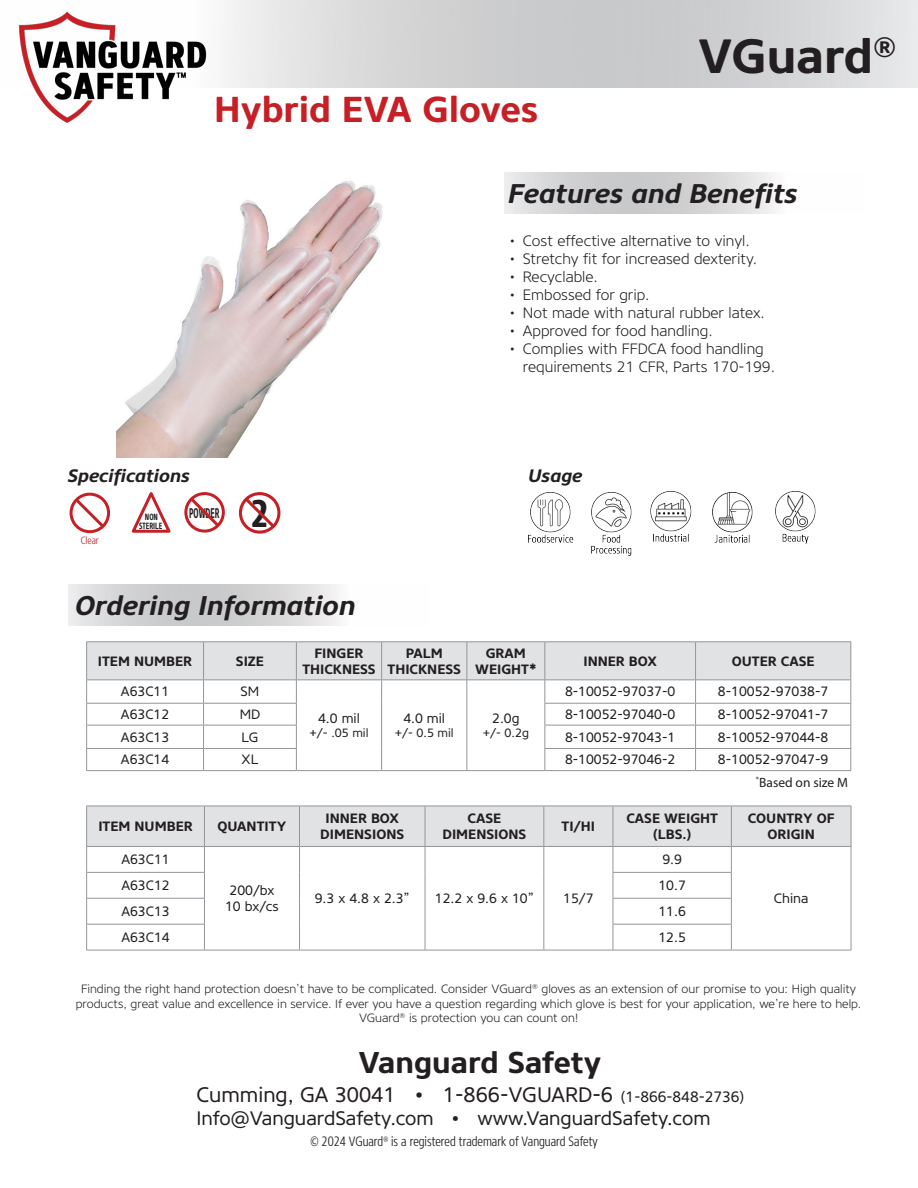
<style>
.page{position:relative;width:918px;height:1188px;background:#fff}
.page>*{position:absolute;margin:0;border:0;box-sizing:border-box;transform-origin:0 0}
.t1{font:700 48px "Core Sans NR65";color:#231f20}
.t2{font:700 38.4px "Core Sans NR67 Cn";color:#231f20}
.t3{font:700 36px "Core Sans NR65";color:#c62026}
.t4{font:700 30px "Core Sans NR65";color:#231f20}
.t5{font:italic 700 27px "Core Sans NR65";color:#231f20}
.t6{font:21px "Core Sans NR45";color:#231f20}
.t7{font:19.5px "Core Sans NR45";color:#231f20}
.t8{font:italic 700 18px "Core Sans NR65";color:#231f20}
.t9{font:300 15px/18px "Core Sans NR35";color:#231f20}
.t10{font:700 14.1px "Core Sans NR67 Cn";color:#231f20;scale:.64 1}
.t11{font:13.5px "Core Sans NR45";color:#231f20}
.t12{font:700 13.5px/16.2px "Core Sans NR65";color:#231f20;text-align:center}
.t13{font:300 13.5px "Core Sans NR37 Cn";color:#231f20}
.t14{font:13.5px "Myriad Pro";color:#231f20}
.t15{font:300 12px/14.4px "Core Sans NR35";color:#231f20;text-align:center}
.t16{font:12px "Core Sans NR45";color:#231f20}
.t17{font:300 10.5px "Core Sans NR37 Cn";color:#c62026}
.t18{font:700 9px/8.6px "Core Sans NR67 Cn";color:#231f20;text-align:center;scale:.83 1}
.s1{font-size:15px}
</style>
<div class="page">
<svg style="left:505px;top:173px;width:270px;height:41px;background:#d5d6d7"></svg>
<svg style="left:69px;top:584px;width:270px;height:41px;background:#d5d6d7"></svg>
<svg style="left:225px;top:0;width:693px;height:87px;background:#d5d5d7"></svg>
<img style="left:18px;top:11px;width:189px;height:112px">
<hr style="left:86px;top:641px;width:118px;height:1px;background:#939598">
<hr style="left:204px;top:641px;width:92px;height:1px;background:#939598">
<hr style="left:296px;top:641px;width:86px;height:1px;background:#939598">
<hr style="left:382px;top:641px;width:85px;height:1px;background:#939598">
<hr style="left:467px;top:641px;width:78px;height:1px;background:#939598">
<hr style="left:545px;top:641px;width:151px;height:1px;background:#939598">
<hr style="left:696px;top:641px;width:155px;height:1px;background:#939598">
<svg style="left:86px;top:642px;width:765px;height:128px"></svg>
<hr style="left:86px;top:770px;width:118px;height:1px;background:#939598">
<hr style="left:204px;top:770px;width:92px;height:1px;background:#939598">
<hr style="left:296px;top:770px;width:86px;height:1px;background:#939598">
<hr style="left:382px;top:770px;width:85px;height:1px;background:#939598">
<hr style="left:467px;top:770px;width:78px;height:1px;background:#939598">
<hr style="left:545px;top:770px;width:151px;height:1px;background:#939598">
<hr style="left:696px;top:770px;width:155px;height:1px;background:#939598">
<svg style="left:86px;top:806px;width:766px;height:144px"></svg>
<hr style="left:86px;top:950px;width:118px;height:1px;background:#939598">
<hr style="left:204px;top:950px;width:96px;height:1px;background:#939598">
<hr style="left:300px;top:950px;width:125px;height:1px;background:#939598">
<hr style="left:425px;top:950px;width:119px;height:1px;background:#939598">
<hr style="left:544px;top:950px;width:69px;height:1px;background:#939598">
<hr style="left:613px;top:950px;width:118px;height:1px;background:#939598">
<hr style="left:731px;top:950px;width:120px;height:1px;background:#939598">
<img style="left:528px;top:493px;width:46px;height:50px">
<img style="left:591px;top:493px;width:41px;height:63px">
<img style="left:650px;top:491px;width:42px;height:51px">
<img style="left:712px;top:493px;width:41px;height:50px">
<svg style="left:131px;top:492px;width:40px;height:41px"></svg>
<div style="left:184px;top:492px;width:41px;height:41px;border:3px solid #c62026;border-radius:50%"></div>
<svg style="left:188px;top:495px;width:34px;height:35px"></svg>
<div style="left:239px;top:492px;width:41px;height:42px;border:3px solid #c62026;border-radius:50%"></div>
<svg style="left:242px;top:495px;width:36px;height:36px"></svg>
<img style="left:775px;top:492px;width:41px;height:52px">
<div style="left:70px;top:493px;width:40px;height:40px;border:3px solid #c62026;border-radius:50%"></div>
<svg style="left:72px;top:495px;width:36px;height:36px"></svg>
<img style="left:117px;top:180px;width:266px;height:277px">
<p class="t3" style="left:214px;top:86px;width:326px">Hybrid EVA Gloves</p>
<p class="t1" style="left:698px;top:25px;width:200px">VGuard<sup>®</sup></p>
<p class="t5" style="left:508px;top:176px;width:291px">Features and Benefits</p>
<p class="t9" style="left:509px;top:232px;width:242px">• Cost effective alternative to vinyl.</p>
<p class="t9" style="left:509px;top:250px;width:249px">• Stretchy fit for increased dexterity.</p>
<p class="t9" style="left:509px;top:268px;width:90px">• Recyclable.</p>
<p class="t9" style="left:509px;top:286px;width:142px">• Embossed for grip.</p>
<p class="t9" style="left:509px;top:304px;width:257px">• Not made with natural rubber latex.</p>
<p class="t9" style="left:509px;top:322px;width:205px">• Approved for food handling.</p>
<p class="t9" style="left:523px;top:340px;width:254px;text-indent:-14px">• Complies with FFDCA food handling requirements 21 CFR, Parts 170-199.</p>
<p class="t8" style="left:68px;top:464px;width:124px">Specifications</p>
<p class="t17" style="left:81px;top:533px;width:20px">Clear</p>
<p class="t18" style="left:139px;top:513px;width:29px">NON<br>STERILE</p>
<p class="t10" style="left:189px;top:504px;width:49px">POWDER</p>
<p class="t2" style="left:250px;top:488px;width:20px">2</p>
<p class="t8" style="left:528px;top:464px;width:56px">Usage</p>
<p class="t5" style="left:75px;top:588px;width:282px">Ordering Information</p>
<p class="t12" style="left:98px;top:653px;width:96px">ITEM NUMBER</p>
<p class="t12" style="left:236px;top:653px;width:30px">SIZE</p>
<p class="t11" style="left:121px;top:683px;width:50px">A63C11</p>
<p class="t11" style="left:241px;top:683px;width:20px">SM</p>
<p class="t12" style="left:315px;top:645px;width:51px">FINGER</p>
<p class="t12" style="left:302px;top:661px;width:75px">THICKNESS</p>
<p class="t12" style="left:388px;top:645px;width:75px">PALM<br>THICKNESS</p>
<p class="t12" style="left:475px;top:645px;width:63px">GRAM<br>WEIGHT*</p>
<p class="t12" style="left:583px;top:653px;width:75px">INNER BOX</p>
<p class="t12" style="left:732px;top:653px;width:84px">OUTER CASE</p>
<p class="t11" style="left:565px;top:683px;width:112px">8-10052-97037-0</p>
<p class="t11" style="left:718px;top:683px;width:112px">8-10052-97038-7</p>
<p class="t11" style="left:121px;top:706px;width:50px">A63C12</p>
<p class="t11" style="left:240px;top:706px;width:22px">MD</p>
<p class="t11" style="left:565px;top:706px;width:112px">8-10052-97040-0</p>
<p class="t11" style="left:718px;top:706px;width:112px">8-10052-97041-7</p>
<p class="t11" style="left:121px;top:728px;width:50px">A63C13</p>
<p class="t11" style="left:242px;top:728px;width:18px">LG</p>
<p class="t11" style="left:565px;top:728px;width:112px">8-10052-97043-1</p>
<p class="t11" style="left:718px;top:728px;width:112px">8-10052-97044-8</p>
<p class="t11" style="left:121px;top:751px;width:50px">A63C14</p>
<p class="t11" style="left:242px;top:751px;width:18px">XL</p>
<p class="t11" style="left:565px;top:751px;width:112px">8-10052-97046-2</p>
<p class="t11" style="left:718px;top:751px;width:112px">8-10052-97047-9</p>
<p class="t11" style="left:318px;top:709px;width:43px">4.0 mil</p>
<p class="t16" style="left:309px;top:725px;width:61px">+/- .05 mil</p>
<p class="t11" style="left:403px;top:709px;width:43px">4.0 mil</p>
<p class="t16" style="left:395px;top:725px;width:61px">+/- 0.5 mil</p>
<p class="t11" style="left:492px;top:709px;width:29px">2.0g</p>
<p class="t16" style="left:483px;top:725px;width:48px">+/- 0.2g</p>
<p class="t12" style="left:98px;top:818px;width:96px">ITEM NUMBER</p>
<p class="t12" style="left:218px;top:818px;width:70px">QUANTITY</p>
<p class="t11" style="left:121px;top:851px;width:50px">A63C11</p>
<p class="t12" style="left:325px;top:810px;width:75px">INNER BOX</p>
<p class="t12" style="left:320px;top:826px;width:85px">DIMENSIONS</p>
<p class="t12" style="left:468px;top:810px;width:35px">CASE</p>
<p class="t12" style="left:442px;top:826px;width:85px">DIMENSIONS</p>
<p class="t14" style="left:756px;top:774px;width:94px"><sup>*</sup>Based on size M</p>
<p class="t12" style="left:562px;top:818px;width:35px">TI/HI</p>
<p class="t12" style="left:626px;top:810px;width:93px">CASE WEIGHT (LBS.)</p>
<p class="t12" style="left:748px;top:810px;width:88px">COUNTRY OF<br>ORIGIN</p>
<p class="t11" style="left:662px;top:851px;width:21px">9.9</p>
<p class="t11" style="left:121px;top:877px;width:50px">A63C12</p>
<p class="t11" style="left:658px;top:877px;width:29px">10.7</p>
<p class="t11" style="left:121px;top:903px;width:50px">A63C13</p>
<p class="t11" style="left:658px;top:903px;width:29px">11.6</p>
<p class="t11" style="left:121px;top:929px;width:50px">A63C14</p>
<p class="t11" style="left:658px;top:929px;width:29px">12.5</p>
<p class="t11" style="left:230px;top:882px;width:46px">200/bx</p>
<p class="t11" style="left:225px;top:898px;width:55px">10 bx/cs</p>
<p class="t11" style="left:315px;top:890px;width:97px">9.3 x 4.8 x 2.3”</p>
<p class="t11" style="left:435px;top:890px;width:100px">12.2 x 9.6 x 10”</p>
<p class="t11" style="left:563px;top:890px;width:32px">15/7</p>
<p class="t11" style="left:774px;top:890px;width:36px">China</p>
<p class="t15" style="left:76px;top:982px;width:787px">Finding the right hand protection doesn’t have to be complicated. Consider VGuard<sup>®</sup> gloves as an extension of our promise to you: High quality products, great value and excellence in service. If ever you have a question regarding which glove is best for your application, we’re here to help.<br>VGuard<sup>®</sup> is protection you can count on!</p>
<p class="t4" style="left:358px;top:1043px;width:244px">Vanguard Safety</p>
<p class="t6" style="left:196px;top:1081px;width:550px">Cumming, GA 30041 • 1-866-VGUARD-6 <span class="s1">(1-866-848-2736)</span></p>
<p class="t7" style="left:196px;top:1105px;width:516px">Info@VanguardSafety.com • www.VanguardSafety.com</p>
<p class="t13" style="left:310px;top:1133px;width:289px">© 2024 VGuard<sup>®</sup> is a registered trademark of Vanguard Safety</p>
</div>
